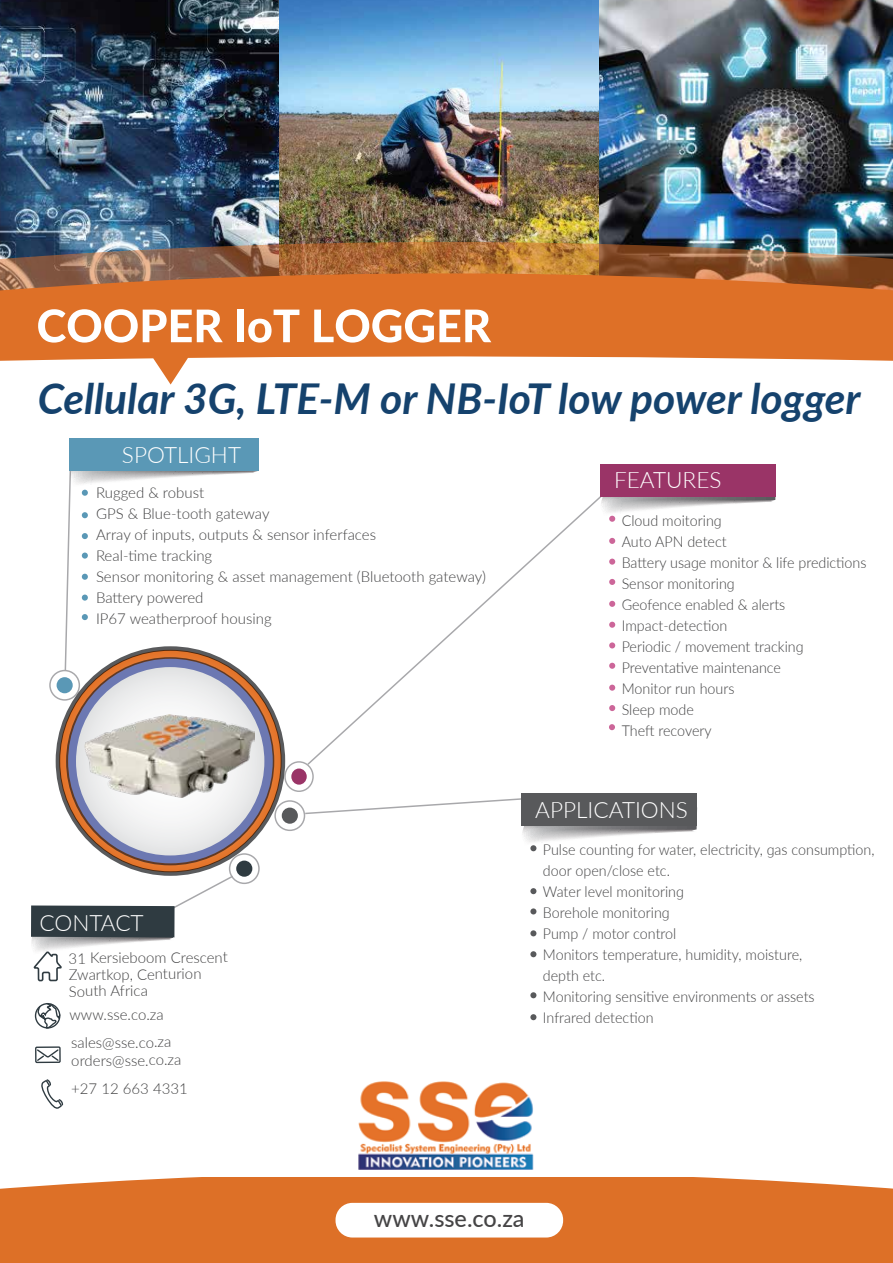
<style>
.page{position:relative;width:893px;height:1263px;background:#fff}
.page>*{position:absolute;margin:0;border:0;box-sizing:border-box;transform-origin:0 0}
.t1{font:italic 700 42.45px "Lato";color:#15426d}
.t2{font:500 23.4px "Lato";color:#454445}
.t3{font:300 22.65px "Lato";color:#fff}
.t4{font:300 15px/21px "Lato";color:#414142;scale:.95 1}
.t5{font:300 15px/21px "Lato";color:#414142}
</style>
<div class="page">
<img style="left:0;top:0;width:279px;height:242px">
<img style="left:598px;top:0;width:295px;height:242px">
<img style="left:279px;top:0;width:319px;height:242px">
<img style="left:0;top:242px;width:893px;height:25px">
<svg style="left:0;top:267px;width:893px;height:117px;fill:#de7027"></svg>
<svg style="left:38px;top:309px;width:185px;height:34px"></svg>
<div style="left:237px;top:310px;width:6px;height:32px;background:#fff"></div>
<svg style="left:248px;top:310px;width:51px;height:33px"></svg>
<svg style="left:314px;top:309px;width:177px;height:34px"></svg>
<div style="left:284px;top:761px;width:30px;height:31px;border:1px solid #a8a8ab;border-radius:50%"></div>
<div style="left:291px;top:768px;width:16px;height:17px;background:#9a3467;border-radius:50%"></div>
<svg style="left:306px;top:493px;width:295px;height:273px"></svg>
<div style="left:49px;top:670px;width:31px;height:31px;border:1px solid #a8a8ab;border-radius:50%"></div>
<div style="left:57px;top:677px;width:16px;height:16px;background:#5a98b6;border-radius:50%"></div>
<div style="left:229px;top:853px;width:31px;height:31px;border:1px solid #a8a8ab;border-radius:50%"></div>
<div style="left:236px;top:860px;width:16px;height:17px;background:#2f3b41;border-radius:50%"></div>
<div style="left:274px;top:800px;width:31px;height:31px;border:1px solid #a8a8ab;border-radius:50%"></div>
<div style="left:282px;top:807px;width:16px;height:17px;background:#58595b;border-radius:50%"></div>
<div style="left:69px;top:438px;width:190px;height:33px;background:#5a98b6"></div>
<svg style="left:64px;top:471px;width:194px;height:201px"></svg>
<div style="left:59px;top:650px;width:223px;height:222px;border:9px solid #fff;border-radius:50%"></div>
<svg style="left:71px;top:662px;width:198px;height:198px"></svg>
<div style="left:66px;top:657px;width:208px;height:208px;border:10px solid #2a3b8f;border-radius:50%"></div>
<img style="left:85px;top:714px;width:170px;height:83px">
<div style="left:0;top:1178px;width:893px;height:85px;background:#dd7027"></div>
<div style="left:335px;top:1203px;width:228px;height:34px;background:#fff;border-radius:17px"></div>
<div style="left:35px;top:1003px;width:25px;height:26px;border:1px solid #2f3b41;border-radius:50%"></div>
<svg style="left:37px;top:1003px;width:24px;height:26px"></svg>
<svg style="left:31px;top:874px;width:204px;height:108px"></svg>
<div style="left:35px;top:1046px;width:26px;height:17px;border:1px solid #2f3b41"></div>
<svg style="left:36px;top:1048px;width:24px;height:14px"></svg>
<svg style="left:41px;top:1079px;width:23px;height:30px"></svg>
<img style="left:358px;top:1081px;width:176px;height:88px">
<div style="left:601px;top:464px;width:175px;height:32px;background:#9a3467"></div>
<svg style="left:601px;top:496px;width:175px;height:26px"></svg>
<svg style="left:609px;top:559px;width:6px;height:6px"></svg>
<svg style="left:609px;top:579px;width:6px;height:6px"></svg>
<svg style="left:609px;top:601px;width:6px;height:6px"></svg>
<svg style="left:609px;top:538px;width:6px;height:6px"></svg>
<svg style="left:609px;top:642px;width:6px;height:6px"></svg>
<svg style="left:609px;top:663px;width:6px;height:6px"></svg>
<svg style="left:609px;top:685px;width:6px;height:6px"></svg>
<svg style="left:609px;top:622px;width:6px;height:6px"></svg>
<svg style="left:609px;top:705px;width:6px;height:6px"></svg>
<svg style="left:609px;top:724px;width:6px;height:6px"></svg>
<div style="left:522px;top:794px;width:175px;height:32px;background:#58595b"></div>
<svg style="left:304px;top:797px;width:393px;height:54px"></svg>
<svg style="left:530px;top:888px;width:6px;height:6px"></svg>
<svg style="left:530px;top:908px;width:6px;height:6px"></svg>
<svg style="left:530px;top:930px;width:6px;height:6px"></svg>
<svg style="left:530px;top:992px;width:6px;height:6px"></svg>
<svg style="left:530px;top:1014px;width:6px;height:6px"></svg>
<svg style="left:530px;top:951px;width:6px;height:6px"></svg>
<h1 class="t1" style="left:38px;top:367px;width:824px">Cellular 3G, LTE-M or NB-IoT low power logger</h1>
<h3 class="t3" style="left:122px;top:439px;width:121px">SPOTLIGHT</h3>
<p class="t5" style="left:96px;top:481px;width:391px">Rugged &amp; robust<br>GPS &amp; Blue-tooth gateway<br>Array of inputs, outputs &amp; sensor inferfaces<br>Real-time tracking<br>Sensor monitoring &amp; asset management (Bluetooth gateway)<br>Battery powered<br>IP67 weatherproof housing</p>
<h3 class="t3" style="left:40px;top:907px;width:106px">CONTACT</h3>
<p class="t5" style="left:69px;top:949px;width:161px;line-height:16.6px">31 Kersieboom Crescent<br>Zwartkop, Centurion<br>South Africa</p>
<p class="t5" style="left:69px;top:1003px;width:96px">www.sse.co.za</p>
<p class="t5" style="left:71px;top:1033px;width:112px;line-height:18px">sales@sse.co.za orders@sse.co.za</p>
<p class="t5" style="left:71px;top:1077px;width:118px">+27 12 663 4331</p>
<h3 class="t3" style="left:614px;top:464px;width:109px">FEATURES</h3>
<p class="t4" style="left:622px;top:509px;width:259px">Cloud moitoring<br>Auto APN detect<br>Battery usage monitor &amp; life predictions<br>Sensor monitoring<br>Geofence enabled &amp; alerts<br>Impact-detection<br>Periodic / movement tracking<br>Preventative maintenance<br>Monitor run hours<br>Sleep mode<br>Theft recovery</p>
<h3 class="t3" style="left:535px;top:794px;width:154px">APPLICATIONS</h3>
<p class="t4" style="left:543px;top:839px;width:351px">Pulse counting for water, electricity, gas consumption, door open/close etc.<br>Water level monitoring<br>Borehole monitoring<br>Pump / motor control<br>Monitors temperature, humidity, moisture,<br>depth etc.<br>Monitoring sensitive environments or assets<br>Infrared detection</p>
<h2 class="t2" style="left:374px;top:1202px;width:152px">www.sse.co.za</h2>
</div>
